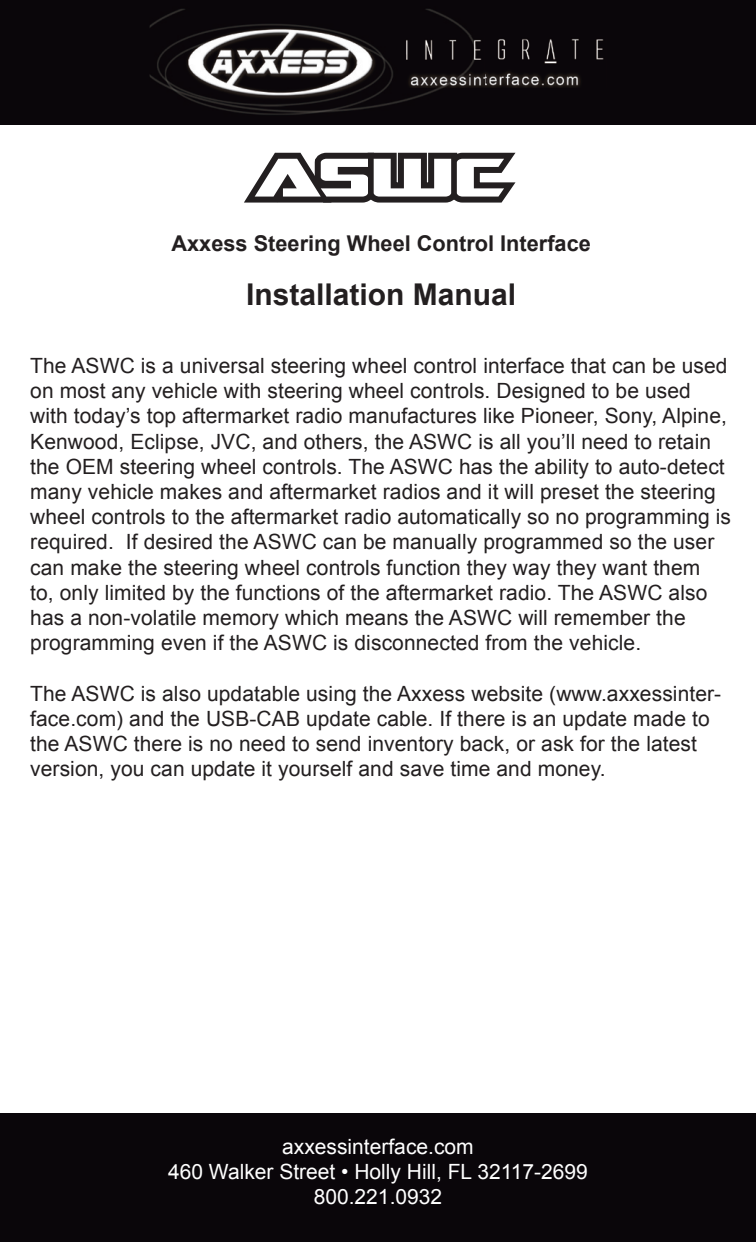
<style>
.page{position:relative;width:756px;height:1242px;background:#fff}
.page>*{position:absolute;margin:0;border:0;box-sizing:border-box;transform-origin:0 0}
.t1{font:63px "SF Trans Robotics Extended";color:#fff}
.t2{font:700 30px "Arial";color:#231f20}
.t3{font:700 21.6px "Arial";color:#231f20}
.t4{font:21px/25.2px "Arial";letter-spacing:.005em;color:#231f20}
.t5{font:21px/25.2px "Arial";color:#fff;text-align:center}
</style>
<div class="page">
<div style="left:0;top:1113px;width:756px;height:129px;background:#0a060a"></div>
<div style="left:0;top:0;width:756px;height:124px;background:#0a060a"></div>
<img style="left:150px;top:9px;width:321px;height:106px">
<img style="left:402px;top:36px;width:202px;height:52px">
<svg style="left:244px;top:152px;width:272px;height:51px"></svg>
<h1 class="t1" style="left:257px;top:144px;width:249px">ASWC</h1>
<p class="t3" style="left:172px;top:229px;width:421px">Axxess Steering Wheel Control Interface</p>
<h2 class="t2" style="left:246px;top:274px;width:272px">Installation Manual</h2>
<p class="t4" style="left:30px;top:353px;width:702px">The ASWC is a universal steering wheel control interface that can be used on most any vehicle with steering wheel controls. Designed to be used with today’s top aftermarket radio manufactures like Pioneer, Sony, Alpine, Kenwood, Eclipse, JVC, and others, the ASWC is all you’ll need to retain the OEM steering wheel controls. The ASWC has the ability to auto-detect many vehicle makes and aftermarket radios and it will preset the steering wheel controls to the aftermarket radio automatically so no programming is required. If desired the ASWC can be manually programmed so the user can make the steering wheel controls function they way they want them<br>to, only limited by the functions of the aftermarket radio. The ASWC also has a non-volatile memory which means the ASWC will remember the programming even if the ASWC is disconnected from the vehicle.</p>
<p class="t4" style="left:30px;top:681px;width:693px">The ASWC is also updatable using the Axxess website (www.axxessinter&shy;face.com) and the USB-CAB update cable. If there is an update made to the ASWC there is no need to send inventory back, or ask for the latest version, you can update it yourself and save time and money.</p>
<p class="t5" style="left:168px;top:1134px;width:421px">axxessinterface.com<br>460 Walker Street • Holly Hill, FL 32117-2699<br>800.221.0932</p>
</div>
